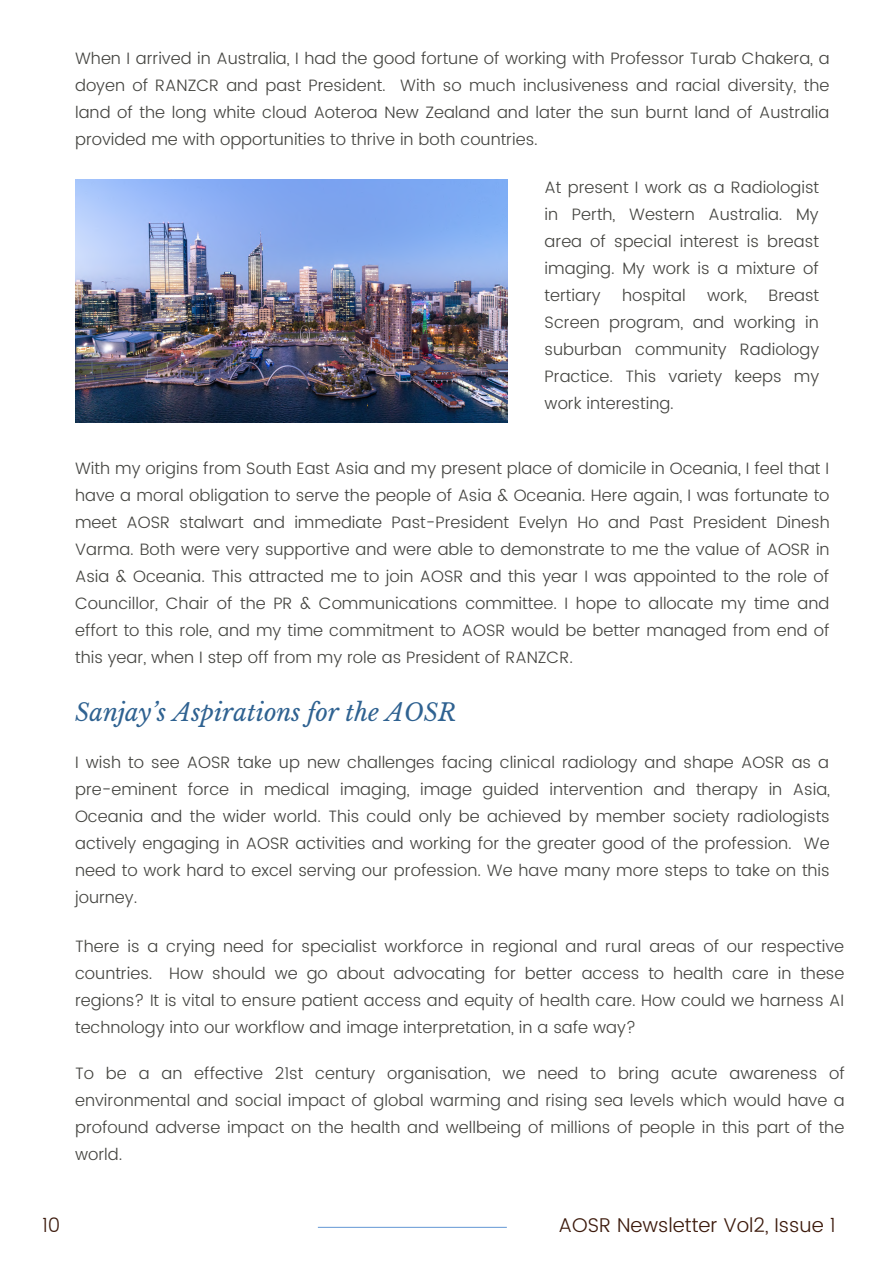
<style>
.page{position:relative;width:893px;height:1264px;background:#fff}
.page>*{position:absolute;margin:0;border:0;box-sizing:border-box;transform-origin:0 0}
.t1{font:italic 24px "Libre Baskerville";color:#2f6291}
.t2{font:300 19.95px "Poppins";color:#3c1a0c}
.t3{font:300 16.5px/27px "Poppins";color:#444440;text-align:justify}
</style>
<div class="page">
<hr style="left:318px;top:1226px;width:189px;height:1px;background:#74a3d9">
<img style="left:75px;top:179px;width:432px;height:243px">
<p class="t3" style="left:75px;top:44px;width:756px">When I arrived in Australia, I had the good fortune of working with Professor Turab Chakera, a doyen of RANZCR and past President. With so much inclusiveness and racial diversity, the land of the long white cloud Aoteroa New Zealand and later the sun burnt land of Australia provided me with opportunities to thrive in both countries.</p>
<p class="t3" style="left:544px;top:174px;width:276px">At present I work as a Radiologist in Perth, Western Australia. My area of special interest is breast imaging. My work is a mixture of tertiary</p>
<p class="t3" style="left:622px;top:282px;width:65px">hospital</p>
<p class="t3" style="left:707px;top:282px;width:41px">work,</p>
<p class="t3" style="left:544px;top:282px;width:276px;text-indent:224px">Breast Screen program, and working in suburban community Radiology Practice. This variety keeps my work interesting.</p>
<p class="t3" style="left:75px;top:455px;width:756px">With my origins from South East Asia and my present place of domicile in Oceania, I feel that I have a moral obligation to serve the people of Asia &amp; Oceania. Here again, I was fortunate to meet AOSR stalwart and immediate Past-President Evelyn Ho and Past President Dinesh Varma. Both were very supportive and were able to demonstrate to me the value of AOSR in Asia &amp; Oceania. This attracted me to join AOSR and this year I was appointed to the role of Councillor, Chair of the PR &amp; Communications committee. I hope to allocate my time and effort to this role, and my time commitment to AOSR would be better managed from end of this year, when I step off from my role as President of RANZCR.</p>
<p class="t1" style="left:75px;top:697px;width:382px">Sanjay’s Aspirations for the AOSR</p>
<p class="t3" style="left:75px;top:748px;width:756px">I wish to see AOSR take up new challenges facing clinical radiology and shape AOSR as a pre-eminent force in medical imaging, image guided intervention and therapy in Asia, Oceania and the wider world. This could only be achieved by member society radiologists actively engaging in AOSR activities and working for the greater good of the profession. We need to work hard to excel serving our profession. We have many more steps to take on this journey.</p>
<p class="t3" style="left:75px;top:933px;width:770px">There is a crying need for specialist workforce in regional and rural areas of our respective countries. How should we go about advocating for better access to health care in these regions? It is vital to ensure patient access and equity of health care. How could we harness AI technology into our workflow and image interpretation, in a safe way?</p>
<p class="t3" style="left:75px;top:1059px;width:771px">To be a an effective 21st century organisation, we need to bring acute awareness of environmental and social impact of global warming and rising sea levels which would have a profound adverse impact on the health and wellbeing of millions of people in this part of the world.</p>
<p class="t2" style="left:42px;top:1213px;width:20px">10</p>
<p class="t2" style="left:558px;top:1213px;width:278px">AOSR Newsletter Vol2, Issue 1</p>
</div>
